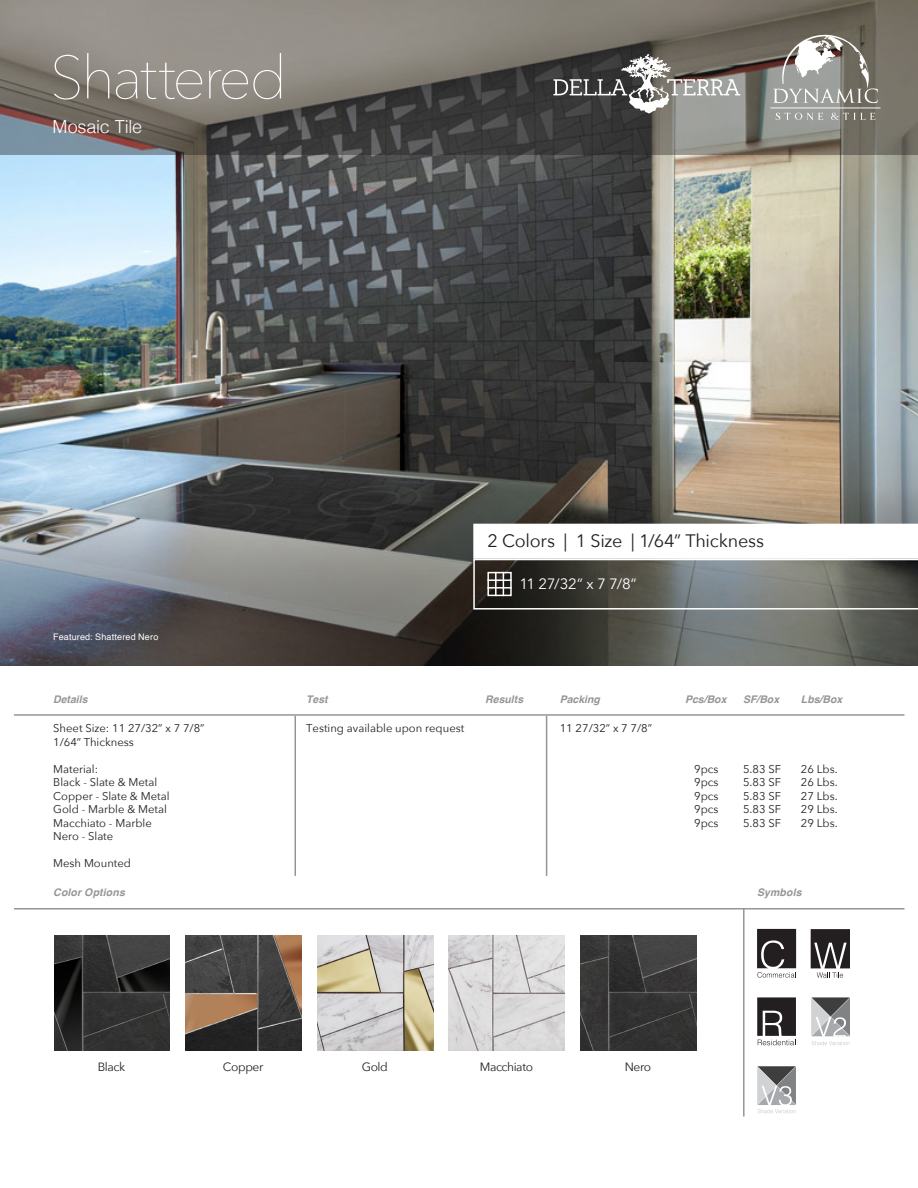
<style>
.page{position:relative;width:918px;height:1188px;background:#fff}
.page>*{position:absolute;margin:0;border:0;box-sizing:border-box;transform-origin:0 0}
.t1{font:200 60px "Avenir Next";letter-spacing:-.05em;color:#fff}
.t2{font:18px "Avenir Next";letter-spacing:-.015em;color:#231f20}
.t3{font:300 18px "Helvetica";letter-spacing:-.01em;color:#fff}
.t4{font:15px "Avenir Next";color:#fff}
.t5{font:12px "Avenir Next";letter-spacing:-.035em;color:#231f20}
.t6{font:11.25px "Avenir Next";color:#231f20}
.t7{font:italic 700 10.5px "Helvetica";color:#939698}
.t8{font:9px "Helvetica";letter-spacing:.02em;color:#fff}
</style>
<div class="page">
<img style="left:0;top:154px;width:918px;height:333px">
<svg style="left:0;top:487px;width:918px;height:178px;background:#656665"></svg>
<hr style="left:295px;top:716px;width:1px;height:160px;background:#939698">
<hr style="left:743px;top:908px;width:2px;height:209px;background:#939698">
<hr style="left:546px;top:716px;width:1px;height:160px;background:#939698">
<hr style="left:14px;top:714px;width:891px;height:2px;background:#939698">
<hr style="left:14px;top:908px;width:891px;height:2px;background:#939698">
<img style="left:54px;top:935px;width:116px;height:116px">
<img style="left:186px;top:935px;width:115px;height:116px">
<img style="left:317px;top:935px;width:116px;height:116px">
<img style="left:449px;top:935px;width:116px;height:116px">
<img style="left:580px;top:935px;width:116px;height:116px">
<svg style="left:757px;top:929px;width:39px;height:49px"></svg>
<svg style="left:757px;top:997px;width:39px;height:48px"></svg>
<svg style="left:811px;top:929px;width:39px;height:49px"></svg>
<svg style="left:811px;top:997px;width:39px;height:48px"></svg>
<svg style="left:757px;top:1066px;width:39px;height:47px"></svg>
<svg style="left:0;top:0;width:918px;height:154px;background:#75716b"></svg>
<svg style="left:776px;top:113px;width:47px;height:7px"></svg>
<svg style="left:831px;top:113px;width:44px;height:7px"></svg>
<svg style="left:773px;top:34px;width:105px;height:69px"></svg>
<hr style="left:770px;top:107px;width:111px;height:1px;background:#fff">
<svg style="left:553px;top:54px;width:187px;height:60px;background:#757471"></svg>
<svg style="left:473px;top:524px;width:445px;height:86px"></svg>
<hr style="left:487px;top:579px;width:25px;height:2px;background:#fff">
<hr style="left:487px;top:587px;width:25px;height:2px;background:#fff">
<p class="t1" style="left:50px;top:27px;width:239px">Shattered</p>
<p class="t3" style="left:53px;top:111px;width:91px">Mosaic Tile</p>
<p class="t8" style="left:53px;top:630px;width:107px">Featured: Shattered Nero</p>
<p class="t7" style="left:53px;top:691px;width:36px">Details</p>
<p class="t6" style="left:53px;top:719px;width:153px">Sheet Size: 11 27/32” x 7 7/8”</p>
<p class="t6" style="left:53px;top:732px;width:82px">1/64” Thickness</p>
<p class="t6" style="left:53px;top:759px;width:46px">Material:</p>
<p class="t6" style="left:53px;top:773px;width:106px">Black - Slate &amp; Metal</p>
<p class="t6" style="left:53px;top:786px;width:118px">Copper - Slate &amp; Metal</p>
<p class="t6" style="left:53px;top:800px;width:115px">Gold - Marble &amp; Metal</p>
<p class="t6" style="left:53px;top:813px;width:100px">Macchiato - Marble</p>
<p class="t6" style="left:53px;top:827px;width:62px">Nero - Slate</p>
<p class="t6" style="left:53px;top:854px;width:79px">Mesh Mounted</p>
<p class="t2" style="left:487px;top:525px;width:278px">2 Colors | 1 Size | 1/64” Thickness</p>
<p class="t4" style="left:519px;top:571px;width:119px">11 27/32” x 7 7/8”</p>
<p class="t7" style="left:306px;top:691px;width:23px">Test</p>
<p class="t7" style="left:485px;top:691px;width:39px">Results</p>
<p class="t7" style="left:685px;top:691px;width:43px">Pcs/Box</p>
<p class="t7" style="left:743px;top:691px;width:38px">SF/Box</p>
<p class="t7" style="left:801px;top:691px;width:43px">Lbs/Box</p>
<p class="t7" style="left:560px;top:691px;width:42px">Packing</p>
<p class="t6" style="left:560px;top:719px;width:94px">11 27/32” x 7 7/8”</p>
<p class="t6" style="left:306px;top:719px;width:160px">Testing available upon request</p>
<p class="t6" style="left:694px;top:759px;width:26px">9pcs</p>
<p class="t6" style="left:694px;top:773px;width:26px">9pcs</p>
<p class="t6" style="left:694px;top:786px;width:26px">9pcs</p>
<p class="t6" style="left:694px;top:800px;width:26px">9pcs</p>
<p class="t6" style="left:694px;top:813px;width:26px">9pcs</p>
<p class="t6" style="left:743px;top:759px;width:39px">5.83 SF</p>
<p class="t6" style="left:743px;top:773px;width:39px">5.83 SF</p>
<p class="t6" style="left:743px;top:786px;width:39px">5.83 SF</p>
<p class="t6" style="left:743px;top:800px;width:39px">5.83 SF</p>
<p class="t6" style="left:743px;top:813px;width:39px">5.83 SF</p>
<p class="t6" style="left:801px;top:759px;width:38px">26 Lbs.</p>
<p class="t6" style="left:801px;top:773px;width:38px">26 Lbs.</p>
<p class="t6" style="left:801px;top:786px;width:38px">27 Lbs.</p>
<p class="t6" style="left:801px;top:800px;width:38px">29 Lbs.</p>
<p class="t6" style="left:801px;top:813px;width:38px">29 Lbs.</p>
<p class="t7" style="left:53px;top:883px;width:73px">Color Options</p>
<p class="t7" style="left:757px;top:883px;width:46px">Symbols</p>
<p class="t5" style="left:98px;top:1056px;width:29px">Black</p>
<p class="t5" style="left:223px;top:1056px;width:42px">Copper</p>
<p class="t5" style="left:362px;top:1056px;width:28px">Gold</p>
<p class="t5" style="left:480px;top:1056px;width:55px">Macchiato</p>
<p class="t5" style="left:625px;top:1056px;width:28px">Nero</p>
</div>
